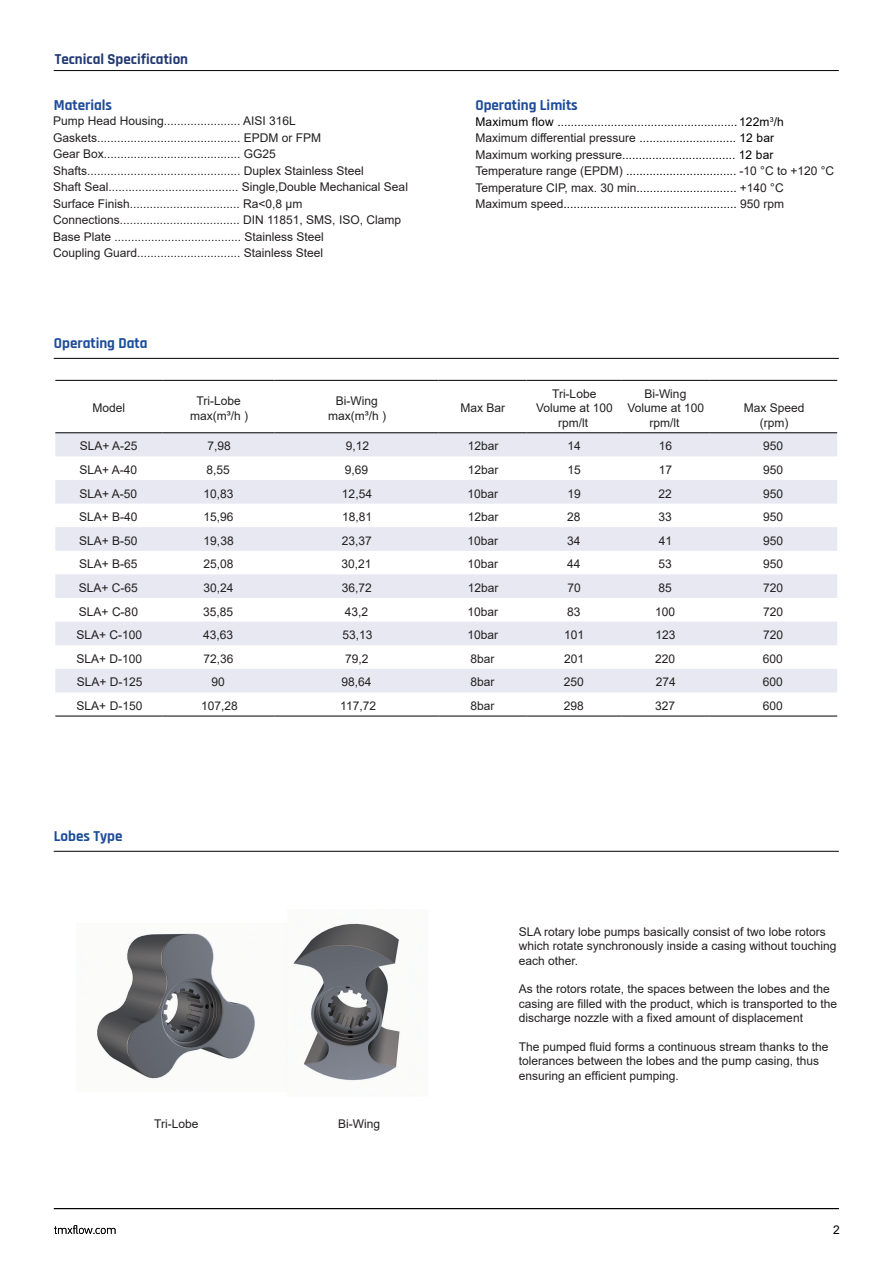
<style>
.page{position:relative;width:893px;height:1263px;background:#fff}
.page>*{position:absolute;margin:0;border:0;box-sizing:border-box;transform-origin:0 0}
.t1{font:700 15px "Rajdhani";color:#1d4c9a}
.t2{font:700 15px "Rajdhani";color:#223a72}
.t3{font:12px/14.4px "Arial";color:#231f20;text-align:center}
.t4{font:12px/16.5px "Arial";color:#000001}
.s1{color:#231f20}
</style>
<div class="page">
<img style="left:293px;top:923px;width:107px;height:158px">
<img style="left:97px;top:933px;width:158px;height:146px">
<hr style="left:54px;top:70px;width:785px;height:1px;background:#000001">
<hr style="left:54px;top:358px;width:785px;height:1px;background:#000001">
<hr style="left:54px;top:851px;width:785px;height:1px;background:#000001">
<svg style="left:54px;top:1225px;width:61px;height:9px"></svg>
<hr style="left:54px;top:1208px;width:785px;height:1px;background:#000001">
<svg style="left:55px;top:433px;width:782px;height:259px;fill:#e7e8f1"></svg>
<hr style="left:55px;top:380px;width:107px;height:1px;background:#000001">
<hr style="left:162px;top:380px;width:112px;height:1px;background:#000001">
<hr style="left:274px;top:380px;width:165px;height:1px;background:#000001">
<hr style="left:439px;top:380px;width:88px;height:1px;background:#000001">
<hr style="left:527px;top:380px;width:94px;height:1px;background:#000001">
<hr style="left:621px;top:380px;width:88px;height:1px;background:#000001">
<hr style="left:709px;top:380px;width:128px;height:1px;background:#000001">
<hr style="left:55px;top:432px;width:107px;height:1px;background:#000001">
<hr style="left:162px;top:432px;width:112px;height:1px;background:#000001">
<hr style="left:274px;top:432px;width:165px;height:1px;background:#000001">
<hr style="left:439px;top:432px;width:88px;height:1px;background:#000001">
<hr style="left:527px;top:432px;width:94px;height:1px;background:#000001">
<hr style="left:621px;top:432px;width:88px;height:1px;background:#000001">
<hr style="left:709px;top:432px;width:128px;height:1px;background:#000001">
<hr style="left:55px;top:716px;width:107px;height:1px;background:#000001">
<hr style="left:162px;top:716px;width:112px;height:1px;background:#000001">
<hr style="left:274px;top:716px;width:165px;height:1px;background:#000001">
<hr style="left:439px;top:716px;width:88px;height:1px;background:#000001">
<hr style="left:527px;top:716px;width:94px;height:1px;background:#000001">
<hr style="left:621px;top:716px;width:88px;height:1px;background:#000001">
<hr style="left:709px;top:716px;width:128px;height:1px;background:#000001">
<p class="t2" style="left:55px;top:50px;width:135px">Tecnical Specification</p>
<p class="t1" style="left:54px;top:96px;width:60px">Materials</p>
<p class="t3" style="left:53px;top:113px;width:356px;line-height:16.5px;text-align:left">Pump Head Housing....................... AISI 316L Gaskets........................................... EPDM or FPM<br>Gear Box......................................... GG25<br>Shafts.............................................. Duplex Stainless Steel<br>Shaft Seal....................................... Single,Double Mechanical Seal Surface Finish................................. Ra&lt;0,8 µm Connections.................................... DIN 11851, SMS, ISO, Clamp Base Plate ...................................... Stainless Steel<br>Coupling Guard............................... Stainless Steel</p>
<p class="t1" style="left:54px;top:334px;width:95px">Operating Data</p>
<p class="t1" style="left:475px;top:96px;width:104px">Operating Limits</p>
<p class="t4" style="left:475px;top:113px;width:360px">Maximum flow ...................................................... 122m<sup>3</sup>/h <span class="s1">Maximum differential pressure</span> ............................. 12 bar<br><span class="s1">Maximum working pressure</span>.................................. 12 bar <span class="s1">Temperature range (EPDM)</span> ................................. <span class="s1">-10 °C to +120 °C Temperature CIP, max. 30 min</span>.............................. <span class="s1">+140 °C Maximum speed</span>.................................................... <span class="s1">950 rpm</span></p>
<p class="t3" style="left:92px;top:401px;width:34px">Model</p>
<p class="t3" style="left:190px;top:394px;width:59px">Tri-Lobe max(m³/h )</p>
<p class="t3" style="left:328px;top:394px;width:59px">Bi-Wing max(m³/h )</p>
<p class="t3" style="left:460px;top:401px;width:46px">Max Bar</p>
<p class="t3" style="left:536px;top:386px;width:78px">Tri-Lobe<br>Volume at 100 rpm/lt</p>
<p class="t3" style="left:627px;top:386px;width:78px">Bi-Wing<br>Volume at 100 rpm/lt</p>
<p class="t3" style="left:744px;top:401px;width:62px">Max Speed (rpm)</p>
<p class="t3" style="left:80px;top:439px;width:59px">SLA+ A-25</p>
<p class="t3" style="left:207px;top:439px;width:25px">7,98</p>
<p class="t3" style="left:346px;top:439px;width:25px">9,12</p>
<p class="t3" style="left:468px;top:439px;width:32px">12bar</p>
<p class="t3" style="left:568px;top:439px;width:15px">14</p>
<p class="t3" style="left:659px;top:439px;width:15px">16</p>
<p class="t3" style="left:763px;top:439px;width:22px">950</p>
<p class="t3" style="left:80px;top:462px;width:59px">SLA+ A-40</p>
<p class="t3" style="left:207px;top:462px;width:25px">8,55</p>
<p class="t3" style="left:345px;top:462px;width:25px">9,69</p>
<p class="t3" style="left:468px;top:462px;width:32px">12bar</p>
<p class="t3" style="left:567px;top:462px;width:15px">15</p>
<p class="t3" style="left:659px;top:462px;width:15px">17</p>
<p class="t3" style="left:763px;top:462px;width:22px">950</p>
<p class="t3" style="left:80px;top:486px;width:59px">SLA+ A-50</p>
<p class="t3" style="left:204px;top:486px;width:32px">10,83</p>
<p class="t3" style="left:342px;top:486px;width:32px">12,54</p>
<p class="t3" style="left:467px;top:486px;width:32px">10bar</p>
<p class="t3" style="left:567px;top:486px;width:15px">19</p>
<p class="t3" style="left:658px;top:486px;width:15px">22</p>
<p class="t3" style="left:763px;top:486px;width:22px">950</p>
<p class="t3" style="left:79px;top:510px;width:60px">SLA+ B-40</p>
<p class="t3" style="left:204px;top:510px;width:32px">15,96</p>
<p class="t3" style="left:342px;top:510px;width:32px">18,81</p>
<p class="t3" style="left:468px;top:510px;width:32px">12bar</p>
<p class="t3" style="left:567px;top:510px;width:15px">28</p>
<p class="t3" style="left:658px;top:510px;width:15px">33</p>
<p class="t3" style="left:763px;top:510px;width:22px">950</p>
<p class="t3" style="left:79px;top:533px;width:60px">SLA+ B-50</p>
<p class="t3" style="left:204px;top:533px;width:32px">19,38</p>
<p class="t3" style="left:342px;top:533px;width:32px">23,37</p>
<p class="t3" style="left:467px;top:533px;width:32px">10bar</p>
<p class="t3" style="left:567px;top:533px;width:15px">34</p>
<p class="t3" style="left:659px;top:533px;width:15px">41</p>
<p class="t3" style="left:763px;top:533px;width:22px">950</p>
<p class="t3" style="left:79px;top:557px;width:60px">SLA+ B-65</p>
<p class="t3" style="left:203px;top:557px;width:32px">25,08</p>
<p class="t3" style="left:342px;top:557px;width:32px">30,21</p>
<p class="t3" style="left:467px;top:557px;width:32px">10bar</p>
<p class="t3" style="left:567px;top:557px;width:15px">44</p>
<p class="t3" style="left:658px;top:557px;width:15px">53</p>
<p class="t3" style="left:763px;top:557px;width:22px">950</p>
<p class="t3" style="left:79px;top:580px;width:61px">SLA+ C-65</p>
<p class="t3" style="left:203px;top:580px;width:32px">30,24</p>
<p class="t3" style="left:342px;top:580px;width:32px">36,72</p>
<p class="t3" style="left:468px;top:580px;width:32px">12bar</p>
<p class="t3" style="left:567px;top:580px;width:15px">70</p>
<p class="t3" style="left:658px;top:580px;width:15px">85</p>
<p class="t3" style="left:763px;top:580px;width:22px">720</p>
<p class="t3" style="left:79px;top:604px;width:61px">SLA+ C-80</p>
<p class="t3" style="left:203px;top:604px;width:32px">35,85</p>
<p class="t3" style="left:345px;top:604px;width:25px">43,2</p>
<p class="t3" style="left:467px;top:604px;width:32px">10bar</p>
<p class="t3" style="left:567px;top:604px;width:15px">83</p>
<p class="t3" style="left:655px;top:604px;width:22px">100</p>
<p class="t3" style="left:763px;top:604px;width:22px">720</p>
<p class="t3" style="left:76px;top:628px;width:67px">SLA+ C-100</p>
<p class="t3" style="left:203px;top:628px;width:32px">43,63</p>
<p class="t3" style="left:342px;top:628px;width:32px">53,13</p>
<p class="t3" style="left:467px;top:628px;width:32px">10bar</p>
<p class="t3" style="left:564px;top:628px;width:22px">101</p>
<p class="t3" style="left:655px;top:628px;width:22px">123</p>
<p class="t3" style="left:763px;top:628px;width:22px">720</p>
<p class="t3" style="left:76px;top:651px;width:67px">SLA+ D-100</p>
<p class="t3" style="left:204px;top:651px;width:32px">72,36</p>
<p class="t3" style="left:345px;top:651px;width:25px">79,2</p>
<p class="t3" style="left:470px;top:651px;width:26px">8bar</p>
<p class="t3" style="left:564px;top:651px;width:22px">201</p>
<p class="t3" style="left:655px;top:651px;width:22px">220</p>
<p class="t3" style="left:763px;top:651px;width:22px">600</p>
<p class="t3" style="left:77px;top:675px;width:67px">SLA+ D-125</p>
<p class="t3" style="left:212px;top:675px;width:15px">90</p>
<p class="t3" style="left:341px;top:675px;width:32px">98,64</p>
<p class="t3" style="left:470px;top:675px;width:26px">8bar</p>
<p class="t3" style="left:564px;top:675px;width:22px">250</p>
<p class="t3" style="left:656px;top:675px;width:22px">274</p>
<p class="t3" style="left:763px;top:675px;width:22px">600</p>
<p class="t3" style="left:77px;top:698px;width:67px">SLA+ D-150</p>
<p class="t3" style="left:201px;top:698px;width:38px">107,28</p>
<p class="t3" style="left:340px;top:698px;width:37px">117,72</p>
<p class="t3" style="left:470px;top:698px;width:26px">8bar</p>
<p class="t3" style="left:564px;top:698px;width:22px">298</p>
<p class="t3" style="left:655px;top:698px;width:22px">327</p>
<p class="t3" style="left:763px;top:698px;width:22px">600</p>
<p class="t1" style="left:54px;top:827px;width:70px">Lobes Type</p>
<p class="t3" style="left:154px;top:1116px;width:46px">Tri-Lobe</p>
<p class="t3" style="left:338px;top:1116px;width:43px">Bi-Wing</p>
<p class="t3" style="left:519px;top:924px;width:319px;text-align:left">SLA rotary lobe pumps basically consist of two lobe rotors which rotate synchronously inside a casing without touching each other.</p>
<p class="t3" style="left:519px;top:982px;width:320px;text-align:left">As the rotors rotate, the spaces between the lobes and the casing are filled with the product, which is transported to the discharge nozzle with a fixed amount of displacement</p>
<p class="t3" style="left:519px;top:1039px;width:311px;text-align:left">The pumped fluid forms a continuous stream thanks to the tolerances between the lobes and the pump casing, thus ensuring an efficient pumping.</p>
<p class="t4" style="left:833px;top:1221px;width:8px">2</p>
</div>
